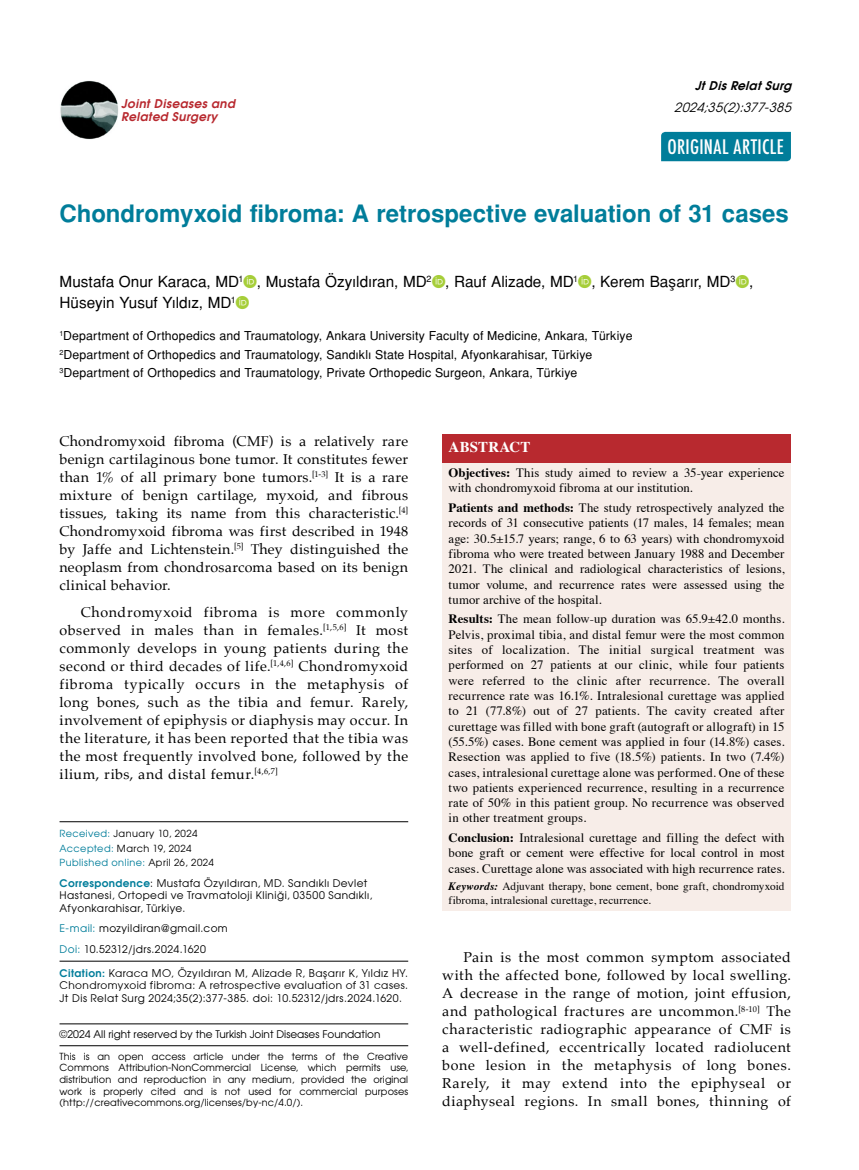
<style>
.page{position:relative;width:859px;height:1170px;background:#fff}
.page>*{position:absolute;margin:0;border:0;box-sizing:border-box;transform-origin:0 0}
.t1{font:700 24px "Helvetica Tr";letter-spacing:-.005em;color:#007d9a}
.t2{font:500 condensed 19.5px "Futura";letter-spacing:.02em;color:#fff}
.t3{font:15.3px/21.3px "Helvetica Normal Tr";color:#000}
.t4{font:700 15px "Times";letter-spacing:.01em;color:#fff}
.t5{font:14.25px/18px "Palatino";letter-spacing:.03em;color:#000;text-align:justify}
.t6{font:12.75px/15.3px "Times";letter-spacing:.01em;color:#000;text-align:justify}
.t7{font:italic 12.75px "Avant Garde Tr";color:#000}
.t8{font:12.3px/18.3px "Helvetica Normal Tr";letter-spacing:.015em;color:#000}
.t9{font:12px/13.5px "Avant Garde Bold Italic Tr";letter-spacing:.03em;color:#b8292f}
.t10{font:italic 12px "Avant Garde Bold Tr";color:#000}
.t11{font:11.25px/13.5px "Times";letter-spacing:.01em;color:#000}
.t12{font:10.5px/12.3px "Avant Garde Tr";letter-spacing:.04em;color:#000}
.t13{font:10.5px/12.6px "Avant Garde";letter-spacing:.04em;color:#000}
.t14{font:10.5px "Avant Garde Tr";color:#000}
.t15{font:9.75px/11.7px "Avant Garde Tr";letter-spacing:.02em;color:#000;text-align:justify}
.t16{font:9.75px/14.4px "Avant Garde Tr";letter-spacing:.045em;color:#000}
.s1{color:#007d9a}
.s2{font-family:"Avant Garde Bold Tr";color:#007d9a}
.s3{font-family:"Avant Garde Tr"}
.s4{font-weight:700}
.s5{font-weight:700;font-style:italic}
</style>
<div class="page">
<div style="left:661px;top:132px;width:130px;height:29px;background:#007d9a"></div>
<img style="left:60px;top:81px;width:59px;height:58px">
<hr style="left:60px;top:960px;width:348px;height:1px;background:#000">
<hr style="left:60px;top:821px;width:348px;height:1px;background:#000">
<div style="left:442px;top:461px;width:349px;height:449px;background:#f7ede8"></div>
<div style="left:442px;top:434px;width:349px;height:29px;background:#b8292f"></div>
<hr style="left:60px;top:1045px;width:348px;height:1px;background:#000">
<hr style="left:60px;top:1023px;width:348px;height:1px;background:#000">
<p class="t9" style="left:121px;top:96px;width:115px">Joint Diseases and<br>Related Surgery</p>
<p class="t10" style="left:695px;top:77px;width:102px">JtDisRelatSurg</p>
<p class="t7" style="left:674px;top:99px;width:123px">2024;35(2):377-385</p>
<h2 class="t2" style="left:667px;top:135px;width:118px">ORIGINAL ARTICLE</h2>
<h1 class="t1" style="left:60px;top:199px;width:731px">Chondromyxoid fibroma: A retrospective evaluation of 31 cases</h1>
<p class="t3" style="left:60px;top:271px;width:695px">Mustafa Onur Karaca, MD<sup>1</sup> , Mustafa Özyıldıran, MD<sup>2</sup> , Rauf Alizade, MD<sup>1</sup> , Kerem Başarır, MD<sup>3</sup> ,<br>Hüseyin Yusuf Yıldız, MD<sup>1</sup></p>
<p class="t8" style="left:60px;top:327px;width:574px"><sup>1</sup>Department of Orthopedics and Traumatology, Ankara University Faculty of Medicine, Ankara, Türkiye<br><sup>2</sup>Department of Orthopedics and Traumatology, Sandıklı State Hospital, Afyonkarahisar, Türkiye<br><sup>3</sup>Department of Orthopedics and Traumatology, Private Orthopedic Surgeon, Ankara, Türkiye</p>
<p class="t5" style="left:60px;top:432px;width:350px">Chondromyxoid fibroma (CMF) is a relatively rare benign cartilaginous bone tumor. It constitutes fewer than 1% of all primary bone tumors.<sup>[1-3]</sup> It is a rare mixture of benign cartilage, myxoid, and fibrous tissues, taking its name from this characteristic.<sup>[4] </sup>Chondromyxoid fibroma was first described in 1948 by Jaffe and Lichtenstein.<sup>[5]</sup> They distinguished the neoplasm from chondrosarcoma based on its benign clinical behavior.</p>
<p class="t5" style="left:60px;top:602px;width:350px;text-indent:21px">Chondromyxoid fibroma is more commonly observed in males than in females.<sup>[1,5,6]</sup> It most commonly develops in young patients during the second or third decades of life.<sup>[1,4,6]</sup> Chondromyxoid fibroma typically occurs in the metaphysis of long bones, such as the tibia and femur. Rarely, involvement of epiphysis or diaphysis may occur. In the literature, it has been reported that the tibia was the most frequently involved bone, followed by the ilium, ribs, and distal femur.<sup>[4,6,7]</sup></p>
<p class="t16" style="left:60px;top:826px;width:156px"><span class="s1">Received:</span> January 10, 2024<br><span class="s1">Accepted:</span> March 19, 2024<br><span class="s1">Published online:</span> April 26, 2024</p>
<p class="t12" style="left:60px;top:876px;width:314px"><span class="s2">Correspondence</span>: Mustafa Özyıldıran, MD. Sandıklı Devlet<br>Hastanesi, Ortopedi ve Travmatoloji Kliniği, 03500 Sandıklı,<br>Afyonkarahisar, Türkiye.</p>
<p class="t12" style="left:60px;top:917px;width:170px;line-height:20.9px"><span class="s1">E-mail:</span> mozyildiran@gmail.com<br><span class="s1">Doi:</span> 10.52312/jdrs.2024.1620</p>
<p class="t13" style="left:60px;top:966px;width:350px"><span class="s2">Citation:</span> Karaca MO, Özyıldıran M, Alizade R, Başarır K, Yıldız HY.<br>Chondromyxoid fibroma: A retrospective evaluation of 31 cases<span class="s3">.</span></p>
<p class="t12" style="left:60px;top:991px;width:344px">Jt Dis Relat Surg 2024;35(2):377-385. doi: 10.52312/jdrs.2024.1620.</p>
<p class="t14" style="left:60px;top:1027px;width:322px">©2024 All right reserved by the Turkish Joint Diseases Foundation</p>
<p class="t15" style="left:60px;top:1049px;width:350px">This is an open access article under the terms of the Creative Commons Attribution-NonCommercial License, which permits use, distribution and reproduction in any medium, provided the original work is properly cited and is not used for commercial purposes (http://creativecommons.org/licenses/by-nc/4.0/).</p>
<p class="t4" style="left:449px;top:432px;width:83px">ABSTRACT</p>
<p class="t6" style="left:449px;top:464px;width:337px"><span class="s4">Objectives:</span> This study aimed to review a 35-year experience with chondromyxoid fibroma at our institution.</p>
<p class="t6" style="left:449px;top:499px;width:337px"><span class="s4">Patients and methods:</span> The study retrospectively analyzed the records of 31 consecutive patients (17 males, 14 females; mean age: 30.5±15.7 years; range, 6 to 63 years) with chondromyxoid fibroma who were treated between January 1988 and December 2021. The clinical and radiological characteristics of lesions, tumor volume, and recurrence rates were assessed using the tumor archive of the hospital.</p>
<p class="t6" style="left:449px;top:610px;width:337px"><span class="s4">Results:</span> The mean follow-up duration was 65.9±42.0 months.<br>Pelvis, proximal tibia, and distal femur were the most common sites of localization. The initial surgical treatment was performed on 27 patients at our clinic, while four patients were referred to the clinic after recurrence. The overall recurrence rate was 16.1%. Intralesional curettage was applied to 21 (77.8%) out of 27 patients. The cavity created after curettage was filled with bone graft (autograft or allograft) in 15 (55.5%) cases. Bone cement was applied in four (14.8%) cases.<br>Resection was applied to five (18.5%) patients. In two (7.4%) cases, intralesional curettage alone was performed. One of these two patients experienced recurrence, resulting in a recurrence rate of 50% in this patient group. No recurrence was observed in other treatment groups.</p>
<p class="t6" style="left:449px;top:828px;width:337px"><span class="s4">Conclusion:</span> Intralesional curettage and filling the defect with bone graft or cement were effective for local control in most cases. Curettage alone was associated with high recurrence rates.</p>
<p class="t11" style="left:449px;top:878px;width:337px"><span class="s5">Keywords:</span> Adjuvant therapy, bone cement, bone graft, chondromyxoid fibroma, intralesional curettage, recurrence.</p>
<p class="t5" style="left:442px;top:948px;width:350px;text-indent:21px">Pain is the most common symptom associated with the affected bone, followed by local swelling.<br>A decrease in the range of motion, joint effusion, and pathological fractures are uncommon.<sup>[8-10]</sup> The characteristic radiographic appearance of CMF is a well-defined, eccentrically located radiolucent bone lesion in the metaphysis of long bones.<br>Rarely, it may extend into the epiphyseal or diaphyseal regions. In small bones, thinning of</p>
</div>
